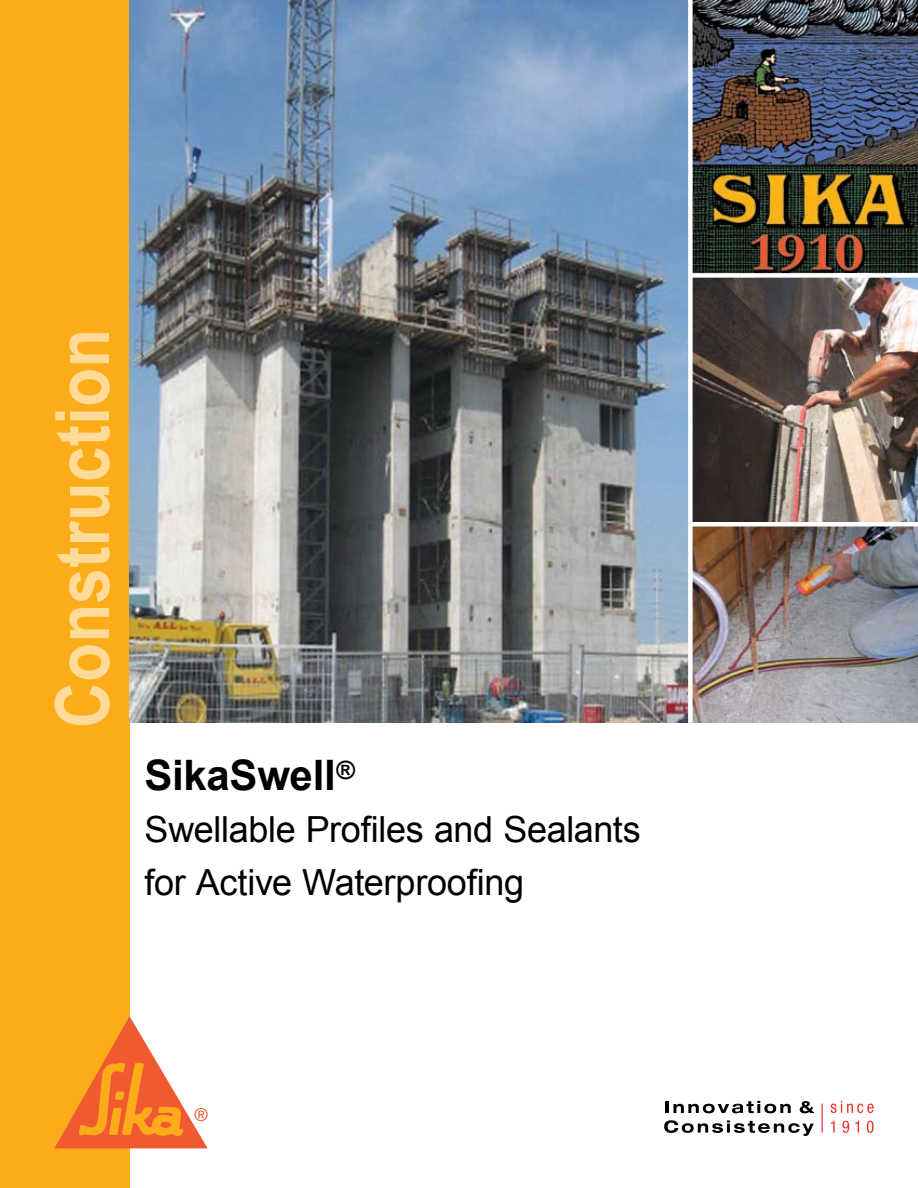
<style>
.page{position:relative;width:918px;height:1188px;background:#fff}
.page>*{position:absolute;margin:0;border:0;box-sizing:border-box;transform-origin:0 0}
.t1{font:700 75px "Arial";letter-spacing:.005em;color:#ffda98;scale:.85 1}
.t2{font:700 42px "Arial";letter-spacing:-.01em;color:#000}
.t3{font:36px/52.5px "Arial";letter-spacing:-.01em;color:#000}
</style>
<div class="page">
<div style="left:0;top:0;width:129px;height:1188px;background:#fbac18"></div>
<svg style="left:54px;top:1016px;width:154px;height:132px"></svg>
<img style="left:693px;top:526px;width:225px;height:197px">
<img style="left:693px;top:0;width:225px;height:522px">
<img style="left:129px;top:0;width:559px;height:723px">
<div style="left:690px;top:273px;width:228px;height:5px;background:#fff"></div>
<svg style="left:831px;top:1101px;width:42px;height:12px"></svg>
<svg style="left:831px;top:1121px;width:4px;height:12px"></svg>
<svg style="left:842px;top:1121px;width:7px;height:12px"></svg>
<svg style="left:855px;top:1121px;width:4px;height:12px"></svg>
<svg style="left:867px;top:1121px;width:7px;height:12px"></svg>
<svg style="left:666px;top:1101px;width:125px;height:12px"></svg>
<svg style="left:800px;top:1101px;width:14px;height:12px"></svg>
<svg style="left:664px;top:1120px;width:150px;height:16px"></svg>
<svg style="left:822px;top:1104px;width:1px;height:29px"></svg>
<h1 class="t1" style="left:33px;top:728px;width:471px;rotate:-90deg">Construction</h1>
<p class="t2" style="left:145px;top:747px;width:212px">SikaSwell<sup>®</sup></p>
<p class="t3" style="left:145px;top:804px;width:498px">Swellable Profiles and Sealants for Active Waterproofing</p>
</div>
